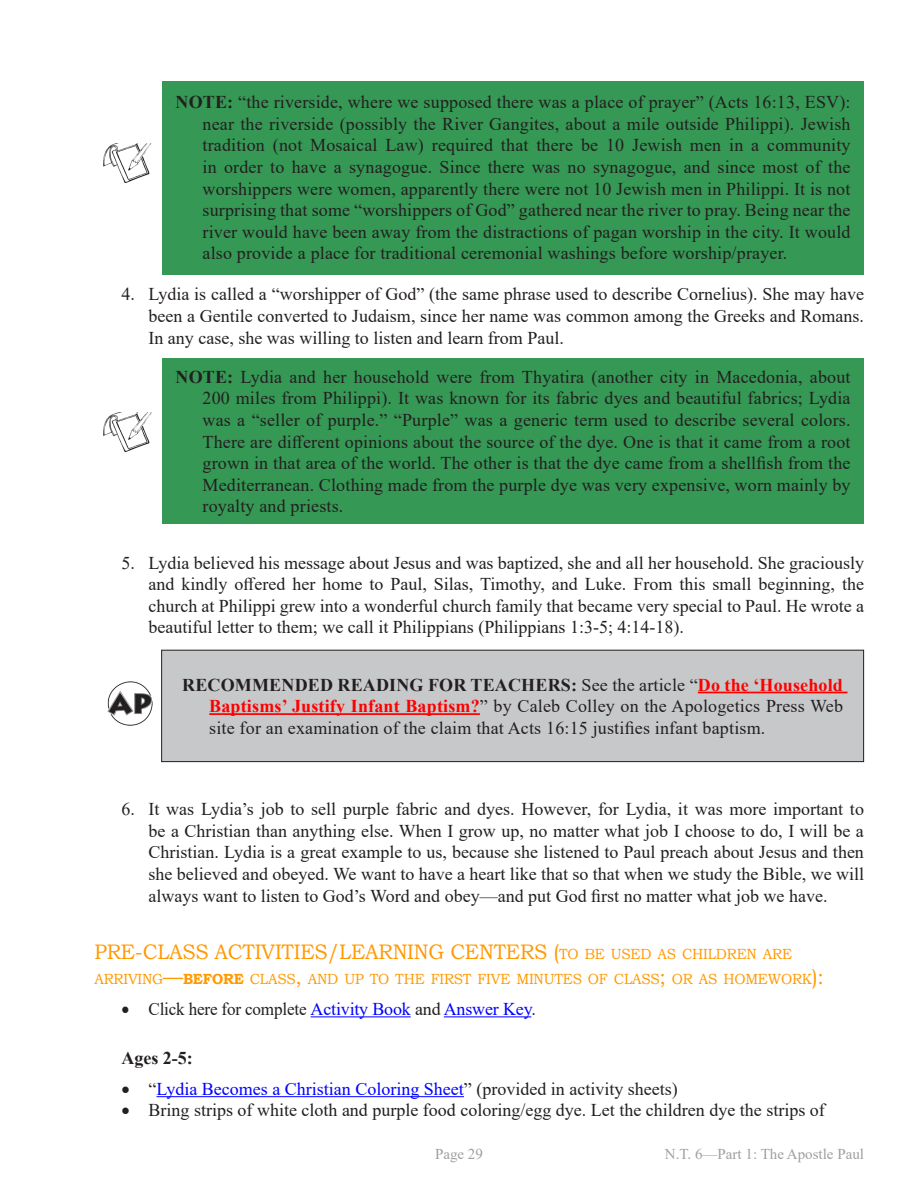
<style>
.page{position:relative;width:918px;height:1188px;background:#fff}
.page>*{position:absolute;margin:0;border:0;box-sizing:border-box;transform-origin:0 0}
.Heading_1{font:21px "Bookman Old Style";letter-spacing:-.01em;color:#f90;scale:.95 1}
.Boxed_Text{font:18px/21.6px "Times New Roman";color:#231f20;text-align:justify}
.t1{font:18px "Times New Roman";color:#00f}
.Boxed_Text-2{font:18px "Times New Roman";color:#231f20;scale:.95 1}
.Heading_3{font:700 18px "Times New Roman";color:#231f20}
.t2{font:15px "Times New Roman";color:#9d9fa2}
.Heading_1-2{font:14.7px/25.2px "Bookman Old Style";letter-spacing:-.015em;color:#f90;scale:.95 1}
.s1{font-weight:700}
.s2{font-weight:700;color:#f00}
.s3{font-size:21px}
.s4{color:#00f}
.s5{color:#231f20}
</style>
<div class="page">
<hr style="left:311px;top:1016px;width:100px;height:1px;background:#00f">
<hr style="left:444px;top:1016px;width:87px;height:1px;background:#00f">
<hr style="left:156px;top:1096px;width:308px;height:1px;background:#00f">
<div style="left:162px;top:81px;width:702px;height:193px;background:#359854"></div>
<img style="left:104px;top:143px;width:48px;height:39px">
<div style="left:162px;top:359px;width:702px;height:165px;background:#359854"></div>
<img style="left:104px;top:413px;width:48px;height:39px">
<div style="left:162px;top:650px;width:702px;height:112px;background:#c7c8ca"></div>
<hr style="left:698px;top:692px;width:149px;height:1px;background:#f00">
<hr style="left:209px;top:713px;width:271px;height:2px;background:#f00">
<div style="left:161px;top:650px;width:703px;height:112px;border:1px solid #231f20"></div>
<img style="left:107px;top:681px;width:46px;height:45px">
<p class="Boxed_Text" style="left:202px;top:91px;width:650px;text-indent:-27px"><span class="s1">NOTE:</span> “the riverside, where we supposed there was a place of prayer” (Acts 16:13, ESV): near the riverside (possibly the River Gangites, about a mile outside Philippi). Jewish tradition (not Mosaical Law) required that there be 10 Jewish men in a community in order to have a synagogue. Since there was no synagogue, and since most of the worshippers were women, apparently there were not 10 Jewish men in Philippi. It is not surprising that some “worshippers of God” gathered near the river to pray. Being near the river would have been away from the distractions of pagan worship in the city. It would also provide a place for traditional ceremonial washings before worship/prayer.</p>
<p class="Boxed_Text" style="left:148px;top:283px;width:717px;text-indent:-27px">4. Lydia is called a “worshipper of God” (the same phrase used to describe Cornelius). She may have been a Gentile converted to Judaism, since her name was common among the Greeks and Romans.<br>In any case, she was willing to listen and learn from Paul.</p>
<p class="Boxed_Text" style="left:202px;top:365px;width:650px;text-indent:-27px"><span class="s1">NOTE:</span> Lydia and her household were from Thyatira (another city in Macedonia, about 200 miles from Philippi). It was known for its fabric dyes and beautiful fabrics; Lydia was a “seller of purple.” “Purple” was a generic term used to describe several colors.<br>There are different opinions about the source of the dye. One is that it came from a root grown in that area of the world. The other is that the dye came from a shellfish from the Mediterranean. Clothing made from the purple dye was very expensive, worn mainly by royalty and priests.</p>
<p class="Boxed_Text" style="left:148px;top:551px;width:717px;text-indent:-27px">5. Lydia believed his message about Jesus and was baptized, she and all her household. She graciously and kindly offered her home to Paul, Silas, Timothy, and Luke. From this small beginning, the church at Philippi grew into a wonderful church family that became very special to Paul. He wrote a beautiful letter to them; we call it Philippians (Philippians 1:3-5; 4:14-18).</p>
<p class="Boxed_Text" style="left:209px;top:673px;width:635px;text-indent:-27px"><span class="s1">RECOMMENDED READING FOR TEACHERS:</span> See the article “<span class="s2">Do the ‘Household Baptisms’ Justify Infant Baptism?</span>” by Caleb Colley on the Apologetics Press Web site for an examination of the claim that Acts 16:15 justifies infant baptism.</p>
<p class="Boxed_Text" style="left:148px;top:798px;width:717px;text-indent:-27px">6. It was Lydia’s job to sell purple fabric and dyes. However, for Lydia, it was more important to be a Christian than anything else. When I grow up, no matter what job I choose to do, I will be a Christian. Lydia is a great example to us, because she listened to Paul preach about Jesus and then she believed and obeyed. We want to have a heart like that so that when we study the Bible, we will always want to listen to God’s Word and obey—and put God first no matter what job we have.</p>
<p class="Heading_1" style="left:94px;top:938px;width:448px">PRE-CLASS ACTIVITIES /LEARNING CENTERS</p>
<p class="Heading_1-2" style="left:94px;top:942px;width:769px;text-indent:459px"><span class="s3">(</span>TO BE USED AS CHILDREN ARE<br>ARRIVING<span class="s3">—</span><span class="s1">BEFORE</span> CLASS<span class="s3">,</span> AND UP TO THE FIRST FIVE MINUTES OF CLASS<span class="s3">;</span> OR AS HOMEWORK<span class="s3">):</span></p>
<p class="Boxed_Text-2" style="left:122px;top:996px;width:438px">• Click here for complete <span class="s4">Activity Book</span> and <span class="s4">Answer Key</span>.</p>
<p class="Heading_3" style="left:122px;top:1045px;width:73px">Ages 2-5:</p>
<p class="t1" style="left:122px;top:1076px;width:558px"><span class="s5">• “</span>Lydia Becomes a Christian Coloring Sheet<span class="s5">” (provided in activity sheets)</span></p>
<p class="Boxed_Text" style="left:122px;top:1099px;width:705px">• Bring strips of white cloth and purple food coloring/egg dye. Let the children dye the strips of</p>
<p class="t2" style="left:435px;top:1143px;width:49px">Page 29</p>
<p class="t2" style="left:665px;top:1143px;width:201px">N.T. 6—Part 1: The Apostle Paul</p>
</div>
